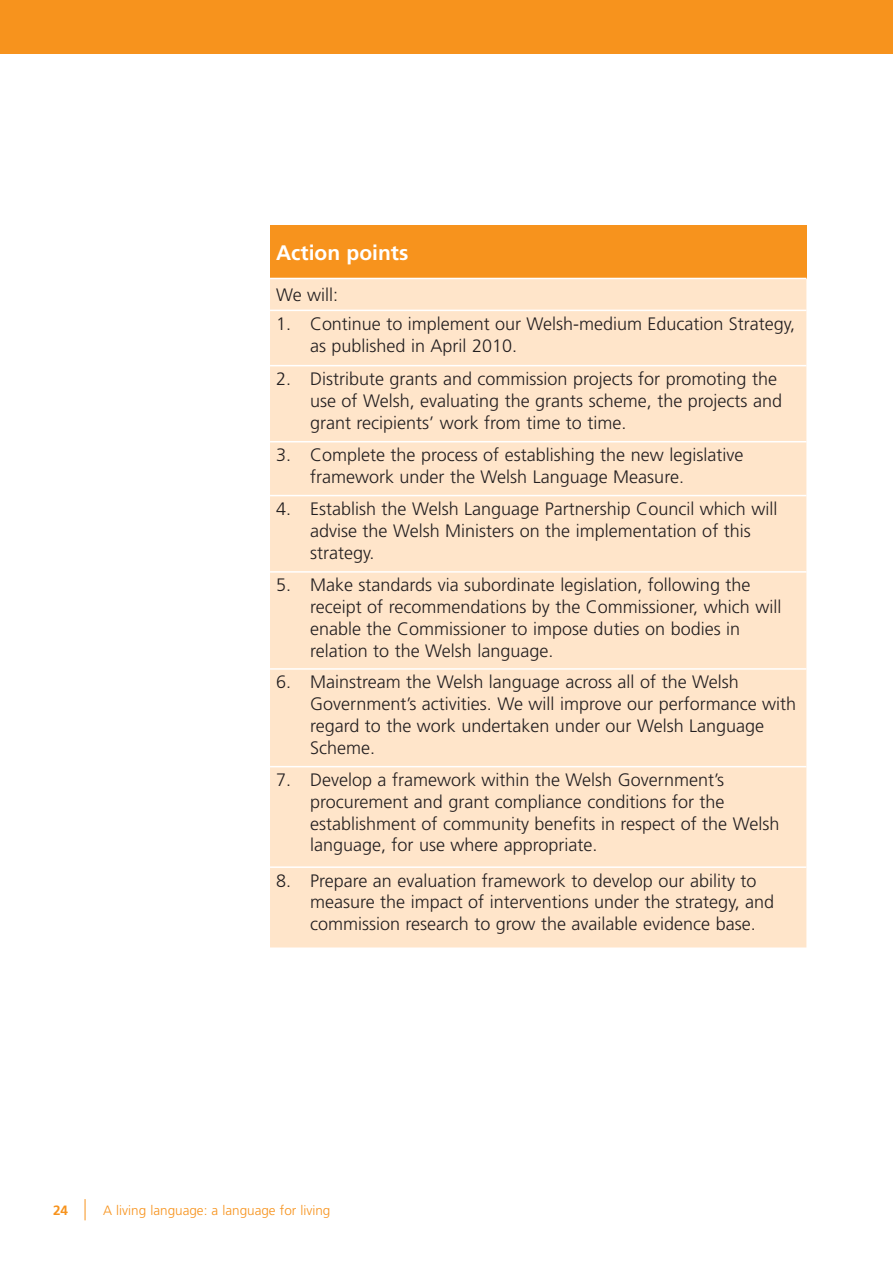
<style>
.page{position:relative;width:893px;height:1263px;background:#fff}
.page>*{position:absolute;margin:0;border:0;box-sizing:border-box;transform-origin:0 0}
.t1{font:700 21px "Frutiger LT Std";color:#fff}
.t2{font:300 18px/21.8px "Frutiger LT Std";color:#231f20}
.t3{font:300 13.5px "Frutiger LT Std";color:#f7931d}
.t4{font:700 13.5px "Frutiger LT Std";color:#f7931d}
</style>
<div class="page">
<div style="left:0;top:0;width:893px;height:53px;background:#f7931d"></div>
<svg style="left:85px;top:1199px;width:1px;height:21px"></svg>
<div style="left:270px;top:225px;width:536px;height:53px;background:#f7931d"></div>
<div style="left:270px;top:279px;width:536px;height:668px;background:#ffe5ca"></div>
<hr style="left:270px;top:310px;width:536px;height:1px;background:#fff">
<hr style="left:270px;top:365px;width:536px;height:1px;background:#fff">
<hr style="left:270px;top:441px;width:536px;height:1px;background:#fff">
<hr style="left:270px;top:495px;width:536px;height:1px;background:#fff">
<hr style="left:270px;top:571px;width:536px;height:2px;background:#fff">
<hr style="left:270px;top:668px;width:536px;height:2px;background:#fff">
<hr style="left:270px;top:766px;width:536px;height:1px;background:#fff">
<hr style="left:270px;top:866px;width:536px;height:2px;background:#fff">
<p class="t1" style="left:276px;top:242px;width:134px">Action points</p>
<p class="t2" style="left:276px;top:285px;width:64px">We will:</p>
<p class="t2" style="left:310px;top:314px;width:487px;text-indent:-34px">1. Continue to implement our Welsh-medium Education Strategy, as published in April 2010.</p>
<p class="t2" style="left:310px;top:369px;width:473px;text-indent:-34px">2. Distribute grants and commission projects for promoting the use of Welsh, evaluating the grants scheme, the projects and grant recipients’ work from time to time.</p>
<p class="t2" style="left:310px;top:445px;width:435px;text-indent:-34px">3. Complete the process of establishing the new legislative framework under the Welsh Language Measure.</p>
<p class="t2" style="left:310px;top:499px;width:469px;text-indent:-34px">4. Establish the Welsh Language Partnership Council which will advise the Welsh Ministers on the implementation of this strategy.</p>
<p class="t2" style="left:310px;top:575px;width:473px;text-indent:-34px">5. Make standards via subordinate legislation, following the receipt of recommendations by the Commissioner, which will enable the Commissioner to impose duties on bodies in relation to the Welsh language.</p>
<p class="t2" style="left:310px;top:672px;width:488px;text-indent:-34px">6. Mainstream the Welsh language across all of the Welsh Government’s activities. We will improve our performance with regard to the work undertaken under our Welsh Language Scheme.</p>
<p class="t2" style="left:310px;top:770px;width:471px;text-indent:-34px">7. Develop a framework within the Welsh Government’s procurement and grant compliance conditions for the establishment of community benefits in respect of the Welsh language, for use where appropriate.</p>
<p class="t2" style="left:310px;top:870px;width:466px;text-indent:-34px">8. Prepare an evaluation framework to develop our ability to measure the impact of interventions under the strategy, and commission research to grow the available evidence base.</p>
<p class="t4" style="left:53px;top:1204px;width:17px">24</p>
<p class="t3" style="left:103px;top:1204px;width:229px">A living language: a language for living</p>
</div>
